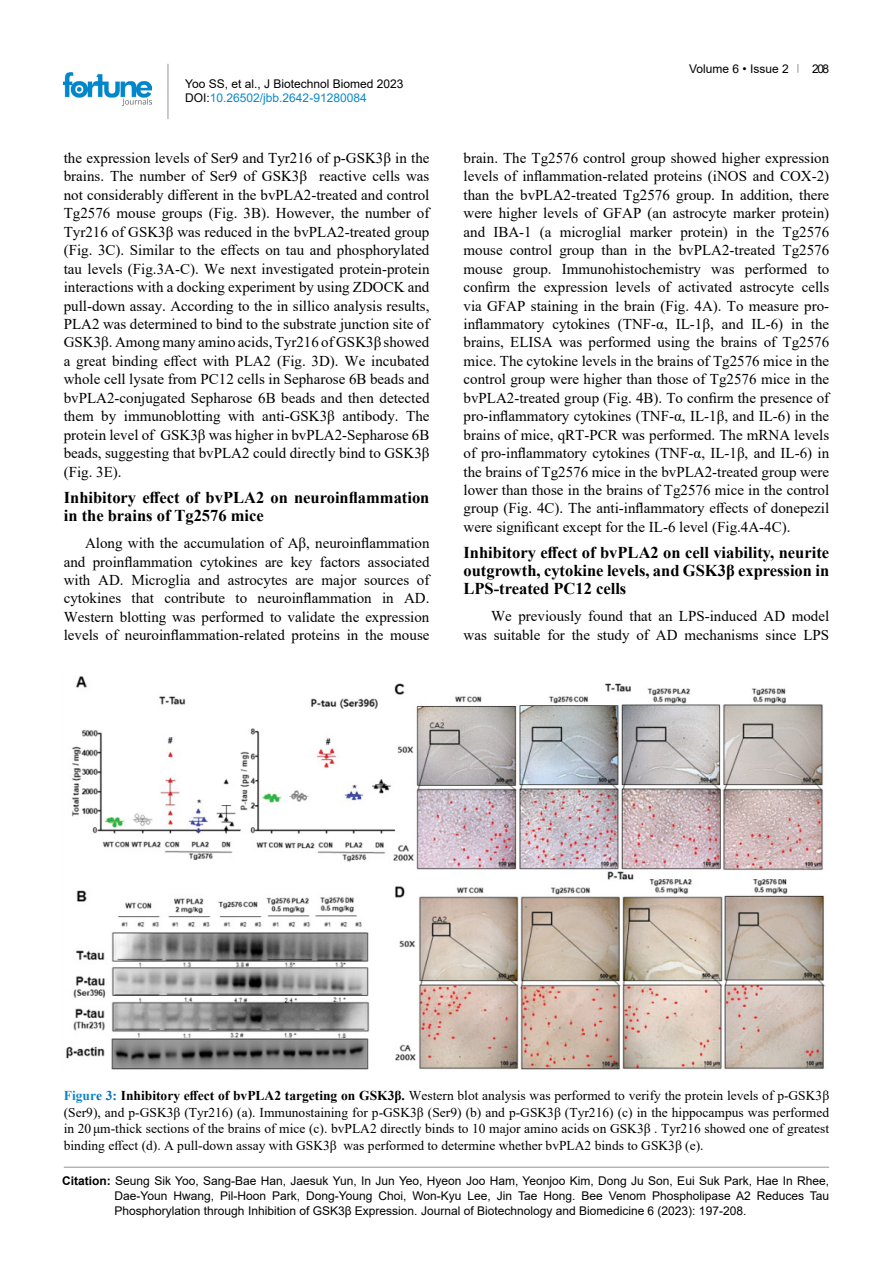
<style>
.page{position:relative;width:893px;height:1263px;background:#fff}
.page>*{position:absolute;margin:0;border:0;box-sizing:border-box;transform-origin:0 0}
.t1{font:700 16.5px/18px "Times New Roman";color:#000}
.t2{font:15px/18.5px "Times New Roman";color:#000;text-align:justify}
.t3{font:13.5px/16.5px "Times New Roman";color:#000;text-align:justify}
.t4{font:12px/15px "Arial";color:#000}
.s1{color:#0a88ca}
.s2{font-weight:700;color:#0a88ca}
.s3{font-weight:700;color:#0070c0}
.s4{font-weight:700}
</style>
<div class="page">
<hr style="left:168px;top:64px;width:1px;height:55px;background:#939598">
<img style="left:64px;top:72px;width:88px;height:33px">
<hr style="left:64px;top:1167px;width:765px;height:1px;background:#939598">
<img style="left:66px;top:676px;width:759px;height:394px">
<p class="t4" style="left:185px;top:76px;width:220px;line-height:14.4px">Yoo SS, et al., J Biotechnol Biomed 2023<br>DOI:<span class="s1">10.26502/jbb.2642-91280084</span></p>
<p class="t2" style="left:64px;top:148px;width:367px">the expression levels of Ser9 and Tyr216 of p-GSK3β in the brains. The number of Ser9 of GSK3β reactive cells was not considerably different in the bvPLA2-treated and control Tg2576 mouse groups (Fig. 3B). However, the number of Tyr216 of GSK3β was reduced in the bvPLA2-treated group (Fig. 3C). Similar to the effects on tau and phosphorylated tau levels (Fig.3A-C). We next investigated protein-protein interactions with a docking experiment by using ZDOCK and pull-down assay. According to the in sillico analysis results, PLA2 was determined to bind to the substrate junction site of GSK3β. Among many amino acids, Tyr216 of GSK3β showed a great binding effect with PLA2 (Fig. 3D). We incubated whole cell lysate from PC12 cells in Sepharose 6B beads and bvPLA2-conjugated Sepharose 6B beads and then detected them by immunoblotting with anti-GSK3β antibody. The protein level of GSK3β was higher in bvPLA2-Sepharose 6B beads, suggesting that bvPLA2 could directly bind to GSK3β (Fig. 3E).</p>
<p class="t1" style="left:64px;top:488px;width:367px">Inhibitory effect of bvPLA2 on neuroinflammation in the brains of Tg2576 mice</p>
<p class="t2" style="left:64px;top:533px;width:367px;text-indent:21px">Along with the accumulation of Aβ, neuroinflammation and proinflammation cytokines are key factors associated with AD. Microglia and astrocytes are major sources of cytokines that contribute to neuroinflammation in AD.<br>Western blotting was performed to validate the expression levels of neuroinflammation-related proteins in the mouse</p>
<p class="t4" style="left:689px;top:61px;width:101px">Volume 6 • Issue 2</p>
<p class="t4" style="left:812px;top:61px;width:19px">208</p>
<p class="t2" style="left:463px;top:148px;width:367px">brain. The Tg2576 control group showed higher expression levels of inflammation-related proteins (iNOS and COX-2) than the bvPLA2-treated Tg2576 group. In addition, there were higher levels of GFAP (an astrocyte marker protein) and IBA-1 (a microglial marker protein) in the Tg2576 mouse control group than in the bvPLA2-treated Tg2576 mouse group. Immunohistochemistry was performed to confirm the expression levels of activated astrocyte cells via GFAP staining in the brain (Fig. 4A). To measure pro&shy;inflammatory cytokines (TNF-α, IL-1β, and IL-6) in the brains, ELISA was performed using the brains of Tg2576 mice. The cytokine levels in the brains of Tg2576 mice in the control group were higher than those of Tg2576 mice in the bvPLA2-treated group (Fig. 4B). To confirm the presence of pro-inflammatory cytokines (TNF-α, IL-1β, and IL-6) in the brains of mice, qRT-PCR was performed. The mRNA levels of pro-inflammatory cytokines (TNF-α, IL-1β, and IL-6) in the brains of Tg2576 mice in the bvPLA2-treated group were lower than those in the brains of Tg2576 mice in the control group (Fig. 4C). The anti-inflammatory effects of donepezil were significant except for the IL-6 level (Fig.4A-4C).</p>
<p class="t1" style="left:463px;top:543px;width:367px;text-align:justify">Inhibitory effect of bvPLA2 on cell viability, neurite outgrowth, cytokine levels, and GSK3β expression in LPS-treated PC12 cells</p>
<p class="t2" style="left:463px;top:607px;width:367px;text-align:right">We previously found that an LPS-induced AD model<br>was suitable for the study of AD mechanisms since LPS</p>
<p class="t3" style="left:64px;top:1087px;width:767px"><span class="s2">Figur</span><span class="s3">e 3:</span> <span class="s4">Inhibitory effect of bvPLA2 targeting on GSK3β.</span> Western blot analysis was performed to verify the protein levels of p-GSK3β (Ser9), and p-GSK3β (Tyr216) (a). Immunostaining for p-GSK3β (Ser9) (b) and p-GSK3β (Tyr216) (c) in the hippocampus was performed in 20μm-thick sections of the brains of mice (c). bvPLA2 directly binds to 10 major amino acids on GSK3β . Tyr216 showed one of greatest binding effect (d). A pull-down assay with GSK3β was performed to determine whether bvPLA2 binds to GSK3β (e).</p>
<p class="t4" style="left:115px;top:1173px;width:716px;text-align:justify;text-indent:-52px"><span class="s4">Citation:</span> Seung Sik Yoo, Sang-Bae Han, Jaesuk Yun, In Jun Yeo, Hyeon Joo Ham, Yeonjoo Kim, Dong Ju Son, Eui Suk Park, Hae In Rhee, Dae-Youn Hwang, Pil-Hoon Park, Dong-Young Choi, Won-Kyu Lee, Jin Tae Hong. Bee Venom Phospholipase A2 Reduces Tau Phosphorylation through Inhibition of GSK3β Expression. Journal of Biotechnology and Biomedicine 6 (2023): 197-208.</p>
</div>
